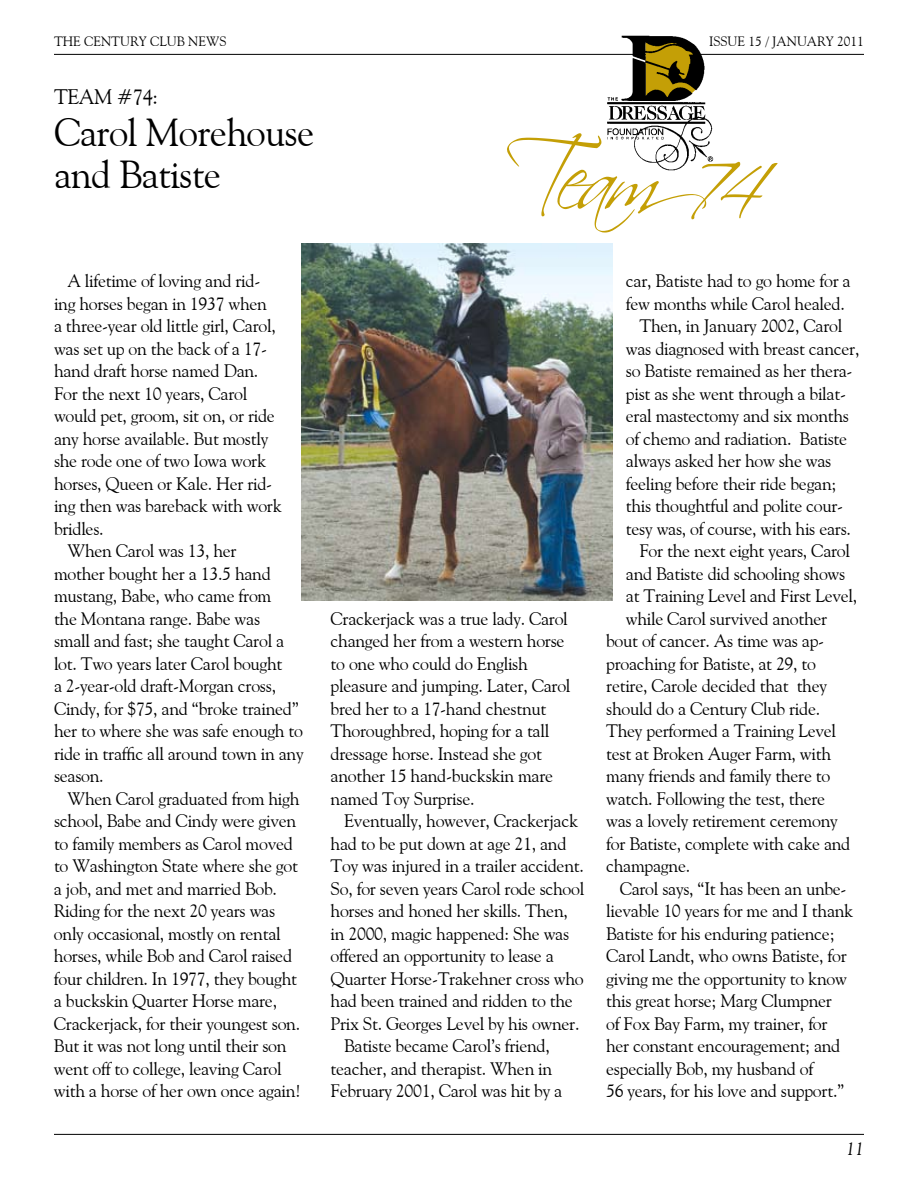
<style>
.page{position:relative;width:918px;height:1188px;background:#fff}
.page>*{position:absolute;margin:0;border:0;box-sizing:border-box;transform-origin:0 0}
.t1{font:90px "Scriptina";letter-spacing:-.125em;color:#c49f06}
.t2{font:39px/42px "Goudy Old Style BT";letter-spacing:-.02em;color:#000}
.t3{font:21px "Goudy Old Style BT";color:#000}
.t4{font:18px/22.5px "Goudy Old Style BT";letter-spacing:-.015em;color:#000}
.t5{font:italic 18px "Goudy Old Style BT";color:#000}
.t6{font:13.5px "Goudy Old Style BT";color:#000}
</style>
<div class="page">
<hr style="left:54px;top:1134px;width:810px;height:1px;background:#000">
<hr style="left:54px;top:54px;width:810px;height:1px;background:#000">
<img style="left:606px;top:35px;width:107px;height:135px">
<img style="left:301px;top:243px;width:311px;height:358px">
<p class="t6" style="left:54px;top:33px;width:115px">The Century Club</p>
<p class="t6" style="left:188px;top:33px;width:40px">News</p>
<p class="t6" style="left:709px;top:33px;width:156px">Issue 15 / January 2011</p>
<p class="t3" style="left:54px;top:83px;width:30px">Team</p>
<p class="t3" style="left:117px;top:83px;width:43px">#74:</p>
<h2 class="t2" style="left:54px;top:110px;width:262px">Carol Morehouse and Batiste</h2>
<p class="t4" style="left:68px;top:270px;width:194px">A lifetime of loving and rid-</p>
<p class="t4" style="left:54px;top:292px;width:215px">ing horses began in 1937 when</p>
<p class="t4" style="left:54px;top:315px;width:223px">a three-year old little girl, Carol,</p>
<p class="t4" style="left:54px;top:337px;width:215px">was set up on the back of a 17-</p>
<p class="t4" style="left:54px;top:360px;width:206px">hand draft horse named Dan.</p>
<p class="t4" style="left:54px;top:382px;width:195px">For the next 10 years, Carol</p>
<p class="t4" style="left:54px;top:405px;width:222px">would pet, groom, sit on, or ride</p>
<p class="t4" style="left:54px;top:427px;width:216px">any horse available. But mostly</p>
<p class="t4" style="left:54px;top:450px;width:214px">she rode one of two Iowa work</p>
<p class="t4" style="left:54px;top:472px;width:220px">horses, Queen or Kale. Her rid-</p>
<p class="t4" style="left:54px;top:495px;width:229px">ing then was bareback with work</p>
<p class="t4" style="left:54px;top:517px;width:51px">bridles.</p>
<p class="t4" style="left:68px;top:540px;width:171px">When Carol was 13, her</p>
<p class="t4" style="left:54px;top:562px;width:218px">mother bought her a 13.5 hand</p>
<p class="t4" style="left:54px;top:585px;width:219px">mustang, Babe, who came from</p>
<p class="t4" style="left:54px;top:607px;width:208px">the Montana range. Babe was</p>
<p class="t4" style="left:54px;top:630px;width:232px">small and fast; she taught Carol a</p>
<p class="t4" style="left:54px;top:652px;width:230px">lot. Two years later Carol bought</p>
<p class="t4" style="left:54px;top:675px;width:224px">a 2-year-old draft-Morgan cross,</p>
<p class="t4" style="left:54px;top:697px;width:246px">Cindy, for $75, and “broke trained”</p>
<p class="t4" style="left:54px;top:720px;width:251px">her to where she was safe enough to</p>
<p class="t4" style="left:54px;top:742px;width:251px">ride in traffic all around town in any</p>
<p class="t4" style="left:54px;top:765px;width:51px">season.</p>
<p class="t4" style="left:68px;top:787px;width:233px">When Carol graduated from high</p>
<p class="t4" style="left:54px;top:810px;width:244px">school, Babe and Cindy were given</p>
<p class="t4" style="left:54px;top:832px;width:241px">to family members as Carol moved</p>
<p class="t4" style="left:54px;top:855px;width:246px">to Washington State where she got</p>
<p class="t4" style="left:54px;top:877px;width:224px">a job, and met and married Bob.</p>
<p class="t4" style="left:54px;top:900px;width:223px">Riding for the next 20 years was</p>
<p class="t4" style="left:54px;top:922px;width:228px">only occasional, mostly on rental</p>
<p class="t4" style="left:54px;top:945px;width:240px">horses, while Bob and Carol raised</p>
<p class="t4" style="left:54px;top:967px;width:245px">four children. In 1977, they bought</p>
<p class="t4" style="left:54px;top:990px;width:225px">a buckskin Quarter Horse mare,</p>
<p class="t4" style="left:54px;top:1012px;width:248px">Crackerjack, for their youngest son.</p>
<p class="t4" style="left:54px;top:1035px;width:234px">But it was not long until their son</p>
<p class="t4" style="left:54px;top:1057px;width:229px">went off to college, leaving Carol</p>
<p class="t4" style="left:54px;top:1080px;width:249px">with a horse of her own once again!</p>
<h1 class="t1" style="left:504px;top:125px;width:266px">Team74</h1>
<p class="t4" style="left:331px;top:607px;width:241px">Crackerjack was a true lady. Carol changed her from a western horse to one who could do English pleasure and jumping. Later, Carol bred her to a 17-hand chestnut<br>Thoroughbred, hoping for a tall dressage horse. Instead she got another 15 hand-buckskin mare named Toy Surprise.</p>
<p class="t4" style="left:344px;top:810px;width:235px">Eventually, however, Crackerjack</p>
<p class="t4" style="left:331px;top:832px;width:237px">had to be put down at age 21, and</p>
<p class="t4" style="left:331px;top:855px;width:255px">Toy was injured in a trailer accident.</p>
<p class="t4" style="left:331px;top:877px;width:255px">So, for seven years Carol rode school</p>
<p class="t4" style="left:331px;top:900px;width:239px">horses and honed her skills. Then,</p>
<p class="t4" style="left:331px;top:922px;width:240px">in 2000, magic happened: She was</p>
<p class="t4" style="left:331px;top:945px;width:225px">offered an opportunity to lease a</p>
<p class="t4" style="left:331px;top:967px;width:255px">Quarter Horse-Trakehner cross who</p>
<p class="t4" style="left:331px;top:990px;width:244px">had been trained and ridden to the</p>
<p class="t4" style="left:331px;top:1012px;width:250px">Prix St. Georges Level by his owner.</p>
<p class="t4" style="left:344px;top:1035px;width:207px">Batiste became Carol’s friend,</p>
<p class="t4" style="left:331px;top:1057px;width:223px">teacher, and therapist. When in</p>
<p class="t4" style="left:331px;top:1080px;width:233px">February 2001, Carol was hit by a</p>
<p class="t4" style="left:626px;top:270px;width:226px">car, Batiste had to go home for a</p>
<p class="t4" style="left:626px;top:292px;width:220px">few months while Carol healed.</p>
<p class="t4" style="left:639px;top:315px;width:204px">Then, in January 2002, Carol</p>
<p class="t4" style="left:626px;top:337px;width:235px">was diagnosed with breast cancer,</p>
<p class="t4" style="left:626px;top:360px;width:228px">so Batiste remained as her thera-</p>
<p class="t4" style="left:626px;top:382px;width:222px">pist as she went through a bilat-</p>
<p class="t4" style="left:626px;top:405px;width:225px">eral mastectomy and six months</p>
<p class="t4" style="left:626px;top:427px;width:223px">of chemo and radiation. Batiste</p>
<p class="t4" style="left:626px;top:450px;width:207px">always asked her how she was</p>
<p class="t4" style="left:626px;top:472px;width:212px">feeling before their ride began;</p>
<p class="t4" style="left:626px;top:495px;width:219px">this thoughtful and polite cour-</p>
<p class="t4" style="left:626px;top:517px;width:227px">tesy was, of course, with his ears.</p>
<p class="t4" style="left:639px;top:540px;width:212px">For the next eight years, Carol</p>
<p class="t4" style="left:626px;top:562px;width:221px">and Batiste did schooling shows</p>
<p class="t4" style="left:626px;top:585px;width:233px">at Training Level and First Level,</p>
<p class="t4" style="left:626px;top:607px;width:203px">while Carol survived another</p>
<p class="t4" style="left:606px;top:630px;width:220px">bout of cancer. As time was ap-</p>
<p class="t4" style="left:606px;top:652px;width:211px">proaching for Batiste, at 29, to</p>
<p class="t4" style="left:606px;top:675px;width:222px">retire, Carole decided that they</p>
<p class="t4" style="left:606px;top:697px;width:215px">should do a Century Club ride.</p>
<p class="t4" style="left:606px;top:720px;width:231px">They performed a Training Level</p>
<p class="t4" style="left:606px;top:742px;width:226px">test at Broken Auger Farm, with</p>
<p class="t4" style="left:606px;top:765px;width:226px">many friends and family there to</p>
<p class="t4" style="left:606px;top:787px;width:221px">watch. Following the test, there</p>
<p class="t4" style="left:606px;top:810px;width:233px">was a lovely retirement ceremony</p>
<p class="t4" style="left:606px;top:832px;width:246px">for Batiste, complete with cake and</p>
<p class="t4" style="left:606px;top:855px;width:86px">champagne.</p>
<p class="t4" style="left:620px;top:877px;width:228px">Carol says, “It has been an unbe-</p>
<p class="t4" style="left:606px;top:900px;width:249px">lievable 10 years for me and I thank</p>
<p class="t4" style="left:606px;top:922px;width:230px">Batiste for his enduring patience;</p>
<p class="t4" style="left:606px;top:945px;width:242px">Carol Landt, who owns Batiste, for</p>
<p class="t4" style="left:606px;top:967px;width:242px">giving me the opportunity to know</p>
<p class="t4" style="left:606px;top:990px;width:227px">this great horse; Marg Clumpner</p>
<p class="t4" style="left:606px;top:1012px;width:223px">of Fox Bay Farm, my trainer, for</p>
<p class="t4" style="left:606px;top:1035px;width:236px">her constant encouragement; and</p>
<p class="t4" style="left:606px;top:1057px;width:209px">especially Bob, my husband of</p>
<p class="t4" style="left:606px;top:1080px;width:240px">56 years, for his love and support.”</p>
<p class="t5" style="left:846px;top:1138px;width:19px">11</p>
</div>
